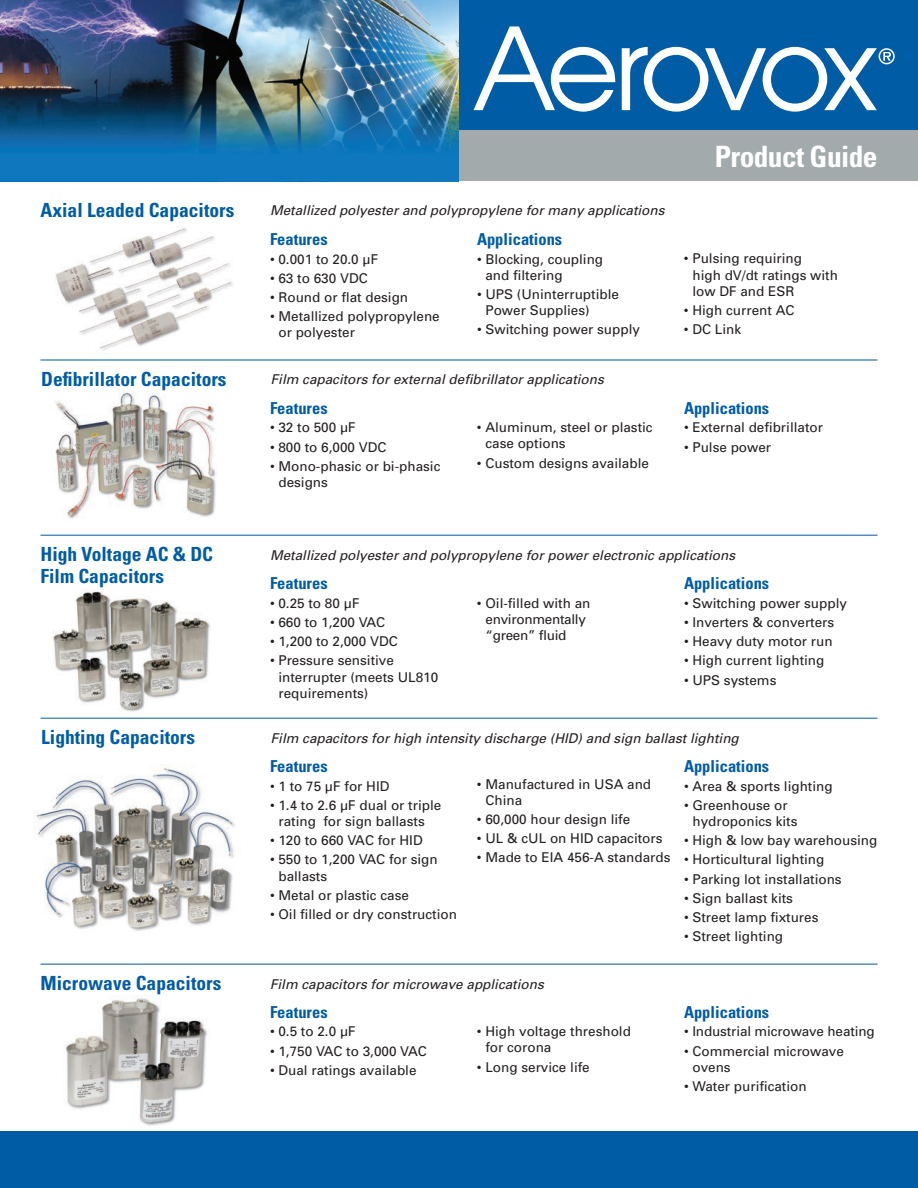
<style>
.page{position:relative;width:918px;height:1188px;background:#fff}
.page>*{position:absolute;margin:0;border:0;box-sizing:border-box;transform-origin:0 0}
.t1{font:700 condensed 29.4px "Univers";letter-spacing:-.02em;color:#fff}
.t2{font:700 condensed 19.5px "Univers";color:#015ca6}
.t3{font:700 condensed 16.5px "Univers";color:#015ca6}
.t4{font:13.5px/16.2px "Univers";color:#231f20}
.t5{font:italic 13.5px "Univers";color:#231f20}
.t6{font:13.5px/16.2px "Univers";letter-spacing:-.02em;color:#231f20}
</style>
<div class="page">
<img style="left:65px;top:996px;width:142px;height:130px">
<img style="left:55px;top:393px;width:161px;height:126px">
<img style="left:52px;top:591px;width:158px;height:121px">
<img style="left:36px;top:766px;width:199px;height:165px">
<div style="left:459px;top:0;width:459px;height:132px;background:#015ca6"></div>
<div style="left:459px;top:131px;width:459px;height:50px;background:#a3aaac"></div>
<svg style="left:474px;top:26px;width:141px;height:86px"></svg>
<svg style="left:622px;top:47px;width:273px;height:65px"></svg>
<img style="left:55px;top:228px;width:178px;height:123px">
<hr style="left:40px;top:360px;width:838px;height:1px;background:#015ca6">
<hr style="left:40px;top:535px;width:838px;height:1px;background:#015ca6">
<hr style="left:40px;top:718px;width:838px;height:1px;background:#015ca6">
<hr style="left:40px;top:964px;width:838px;height:1px;background:#015ca6">
<div style="left:0;top:1132px;width:918px;height:56px;background:#015ca6"></div>
<img style="left:0;top:0;width:459px;height:181px">
<h2 class="t2" style="left:40px;top:198px;width:195px">Axial Leaded Capacitors</h2>
<p class="t5" style="left:270px;top:202px;width:396px">Metallized polyester and polypropylene for many applications</p>
<p class="t3" style="left:270px;top:229px;width:59px">Features</p>
<p class="t4" style="left:270px;top:250px;width:110px">• 0.001 to 20.0 μF</p>
<p class="t4" style="left:270px;top:270px;width:99px">• 63 to 630 VDC</p>
<p class="t4" style="left:270px;top:289px;width:140px">• Round or flat design</p>
<p class="t4" style="left:278px;top:308px;width:163px;text-indent:-8px">• Metallized polypropylene or polyester</p>
<p class="t3" style="left:477px;top:229px;width:87px">Applications</p>
<p class="t4" style="left:485px;top:250px;width:119px;text-indent:-8px">• Blocking, coupling and filtering</p>
<p class="t4" style="left:485px;top:286px;width:135px;text-indent:-8px">• UPS (Uninterruptible<br>Power Supplies)</p>
<p class="t4" style="left:477px;top:321px;width:164px">• Switching power supply</p>
<h2 class="t2" style="left:41px;top:367px;width:187px">Defibrillator Capacitors</h2>
<p class="t5" style="left:271px;top:371px;width:335px">Film capacitors for external defibrillator applications</p>
<p class="t3" style="left:270px;top:398px;width:59px">Features</p>
<p class="t4" style="left:270px;top:419px;width:87px">• 32 to 500 μF</p>
<p class="t4" style="left:270px;top:439px;width:118px">• 800 to 6,000 VDC</p>
<p class="t4" style="left:278px;top:458px;width:163px;text-indent:-8px">• Mono-phasic or bi-phasic designs</p>
<p class="t4" style="left:485px;top:419px;width:169px;text-indent:-8px">• Aluminum, steel or plastic case options</p>
<p class="t4" style="left:477px;top:455px;width:174px">• Custom designs available</p>
<h1 class="t1" style="left:715px;top:139px;width:164px">Product Guide</h1>
<p class="t4" style="left:692px;top:250px;width:147px;text-indent:-8px">• Pulsing requiring<br>high dV/dt ratings with low DF and ESR</p>
<p class="t4" style="left:684px;top:302px;width:112px">• High current AC</p>
<p class="t4" style="left:684px;top:321px;width:59px">• DC Link</p>
<p class="t3" style="left:684px;top:398px;width:87px">Applications</p>
<p class="t4" style="left:684px;top:419px;width:141px">• External defibrillator</p>
<p class="t4" style="left:684px;top:439px;width:89px">• Pulse power</p>
<h2 class="t2" style="left:40px;top:542px;width:174px">High Voltage AC &amp; DC</h2>
<p class="t5" style="left:270px;top:546px;width:467px">Metallized polyester and polypropylene for power electronic applications</p>
<h2 class="t2" style="left:40px;top:564px;width:125px">Film Capacitors</h2>
<p class="t3" style="left:270px;top:573px;width:59px">Features</p>
<p class="t4" style="left:270px;top:595px;width:91px">• 0.25 to 80 μF</p>
<p class="t4" style="left:270px;top:614px;width:117px">• 660 to 1,200 VAC</p>
<p class="t4" style="left:270px;top:633px;width:129px">• 1,200 to 2,000 VDC</p>
<p class="t4" style="left:278px;top:652px;width:161px;text-indent:-8px">• Pressure sensitive interrupter (meets UL810 requirements)</p>
<p class="t3" style="left:684px;top:573px;width:87px">Applications</p>
<p class="t4" style="left:684px;top:595px;width:164px">• Switching power supply</p>
<p class="t4" style="left:684px;top:614px;width:152px">• Inverters &amp; converters</p>
<p class="t4" style="left:684px;top:633px;width:150px">• Heavy duty motor run</p>
<p class="t4" style="left:684px;top:652px;width:142px">• High current lighting</p>
<p class="t4" style="left:684px;top:671px;width:94px">• UPS systems</p>
<p class="t6" style="left:485px;top:595px;width:107px;text-indent:-8px">• Oil-filled with an environmentally “green” fluid</p>
<h2 class="t2" style="left:41px;top:725px;width:155px">Lighting Capacitors</h2>
<p class="t5" style="left:271px;top:729px;width:470px">Film capacitors for high intensity discharge (HID) and sign ballast lighting</p>
<p class="t3" style="left:270px;top:756px;width:59px">Features</p>
<p class="t4" style="left:270px;top:778px;width:121px">• 1 to 75 μF for HID</p>
<p class="t4" style="left:270px;top:797px;width:173px;text-align:center">• 1.4 to 2.6 μF dual or triple rating for sign ballasts</p>
<p class="t4" style="left:270px;top:832px;width:154px">• 120 to 660 VAC for HID</p>
<p class="t4" style="left:278px;top:851px;width:161px;text-indent:-8px">• 550 to 1,200 VAC for sign ballasts</p>
<p class="t4" style="left:270px;top:887px;width:141px">• Metal or plastic case</p>
<p class="t4" style="left:270px;top:906px;width:189px">• Oil filled or dry construction</p>
<p class="t4" style="left:485px;top:775px;width:167px;text-indent:-8px">• Manufactured in USA and<br>China</p>
<p class="t4" style="left:477px;top:811px;width:155px">• 60,000 hour design life</p>
<p class="t4" style="left:477px;top:830px;width:187px">• UL &amp; cUL on HID capacitors</p>
<p class="t4" style="left:477px;top:849px;width:195px">• Made to EIA 456-A standards</p>
<h2 class="t2" style="left:40px;top:971px;width:182px">Microwave Capacitors</h2>
<p class="t5" style="left:270px;top:975px;width:275px">Film capacitors for microwave applications</p>
<p class="t3" style="left:270px;top:1002px;width:59px">Features</p>
<p class="t4" style="left:270px;top:1023px;width:87px">• 0.5 to 2.0 μF</p>
<p class="t4" style="left:270px;top:1043px;width:158px">• 1,750 VAC to 3,000 VAC</p>
<p class="t4" style="left:270px;top:1062px;width:148px">• Dual ratings available</p>
<p class="t4" style="left:485px;top:1023px;width:147px;text-indent:-8px">• High voltage threshold for corona</p>
<p class="t4" style="left:477px;top:1059px;width:114px">• Long service life</p>
<p class="t3" style="left:684px;top:756px;width:87px">Applications</p>
<p class="t4" style="left:684px;top:778px;width:150px">• Area &amp; sports lighting</p>
<p class="t4" style="left:692px;top:797px;width:107px;text-indent:-8px">• Greenhouse or hydroponics kits</p>
<p class="t4" style="left:684px;top:832px;width:195px">• High &amp; low bay warehousing</p>
<p class="t4" style="left:684px;top:851px;width:142px">• Horticultural lighting</p>
<p class="t4" style="left:684px;top:871px;width:159px">• Parking lot installations</p>
<p class="t4" style="left:684px;top:890px;width:110px">• Sign ballast kits</p>
<p class="t4" style="left:684px;top:909px;width:136px">• Street lamp fixtures</p>
<p class="t4" style="left:684px;top:928px;width:101px">• Street lighting</p>
<p class="t3" style="left:684px;top:1002px;width:87px">Applications</p>
<p class="t4" style="left:684px;top:1023px;width:192px">• Industrial microwave heating</p>
<p class="t4" style="left:692px;top:1043px;width:153px;text-indent:-8px">• Commercial microwave ovens</p>
<p class="t4" style="left:684px;top:1078px;width:124px">• Water purification</p>
</div>
